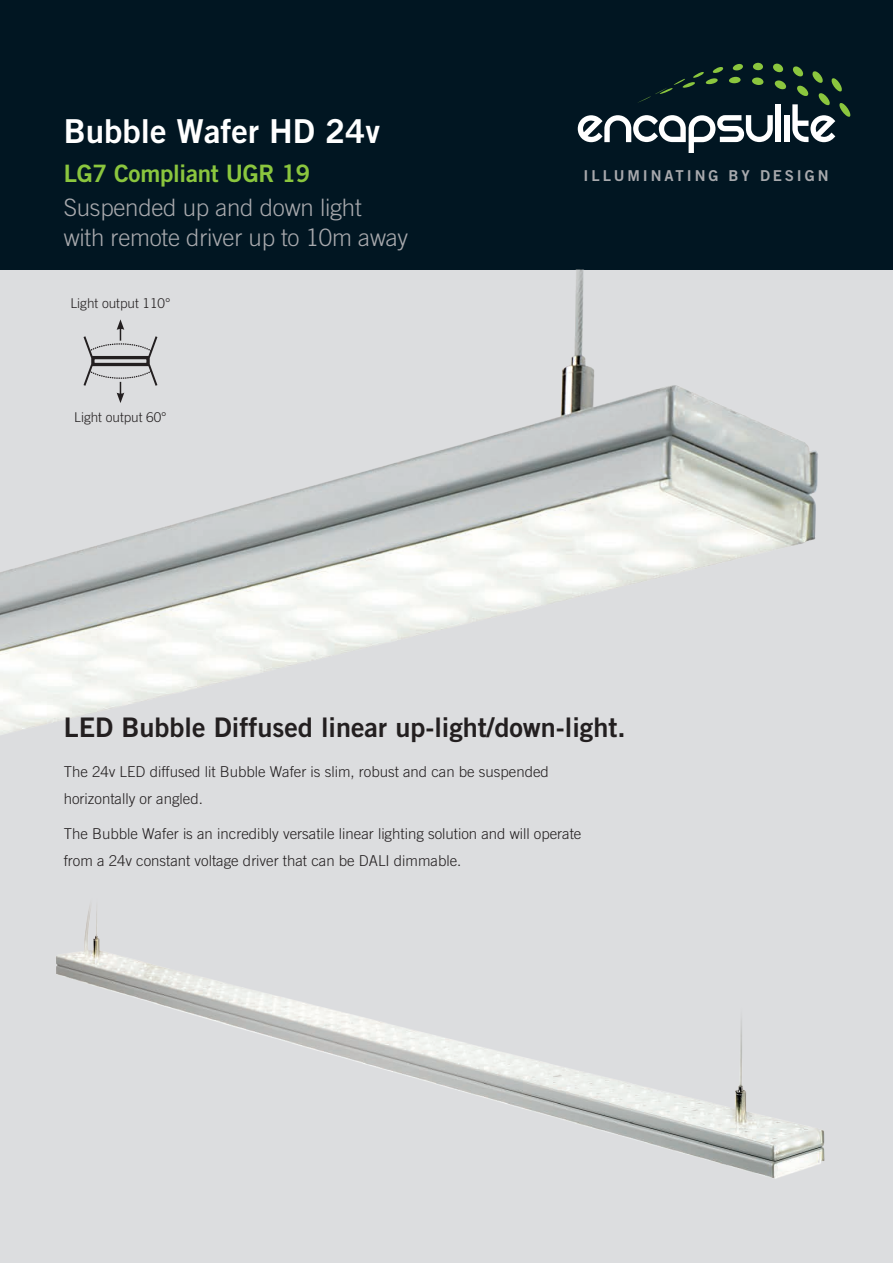
<style>
.page{position:relative;width:893px;height:1263px;background:#dcdddf}
.page>*{position:absolute;margin:0;border:0;box-sizing:border-box;transform-origin:0 0}
.t1{font:33px "Trade Gothic Bold Two";color:#fff}
.t2{font:27px "Trade Gothic Bold Two";color:#231f20}
.t3{font:300 24px/30px "Trade Gothic";letter-spacing:-.01em;color:#a8a9ad}
.t4{font:24px "Trade Gothic Bold Two";letter-spacing:-.01em;color:#8bc63e}
.t5{font:300 15px/27px "Trade Gothic";color:#231f20}
.t6{font:15px "Trade Gothic Bold Two";letter-spacing:.19em;color:#a8a9ad}
.t7{font:300 13.5px "Trade Gothic";color:#231f20}
</style>
<div class="page">
<div style="left:0;top:0;width:893px;height:269px;background:#011622"></div>
<svg style="left:578px;top:115px;width:195px;height:38px"></svg>
<div style="left:776px;top:104px;width:5px;height:38px;background:#fff"></div>
<div style="left:784px;top:115px;width:5px;height:27px;background:#fff"></div>
<div style="left:753px;top:63px;width:10px;height:7px;background:#8bc63e;border-radius:50%"></div>
<svg style="left:773px;top:63px;width:10px;height:10px"></svg>
<svg style="left:638px;top:64px;width:105px;height:39px"></svg>
<div style="left:752px;top:77px;width:11px;height:8px;background:#8bc63e;border-radius:50%"></div>
<svg style="left:775px;top:80px;width:11px;height:10px"></svg>
<svg style="left:792px;top:66px;width:59px;height:76px"></svg>
<img style="left:56px;top:906px;width:769px;height:273px">
<img style="left:0;top:269px;width:847px;height:466px">
<svg style="left:84px;top:319px;width:73px;height:84px"></svg>
<h1 class="t1" style="left:64px;top:110px;width:318px">Bubble Wafer HD 24v</h1>
<h3 class="t4" style="left:64px;top:158px;width:248px">LG7 Compliant UGR 19</h3>
<h3 class="t3" style="left:64px;top:192px;width:346px">Suspended up and down light with remote driver up to 10m away</h3>
<p class="t7" style="left:70px;top:295px;width:101px">Light output 110°</p>
<p class="t7" style="left:74px;top:409px;width:94px">Light output 60°</p>
<p class="t6" style="left:584px;top:167px;width:246px">ILLUMINATING BY DESIGN</p>
<h2 class="t2" style="left:64px;top:710px;width:563px">LED Bubble Diffused linear up-light/down-light.</h2>
<p class="t5" style="left:64px;top:758px;width:487px">The 24v LED diffused lit Bubble Wafer is slim, robust and can be suspended horizontally or angled.</p>
<p class="t5" style="left:64px;top:820px;width:519px">The Bubble Wafer is an incredibly versatile linear lighting solution and will operate from a 24v constant voltage driver that can be DALI dimmable.</p>
</div>
